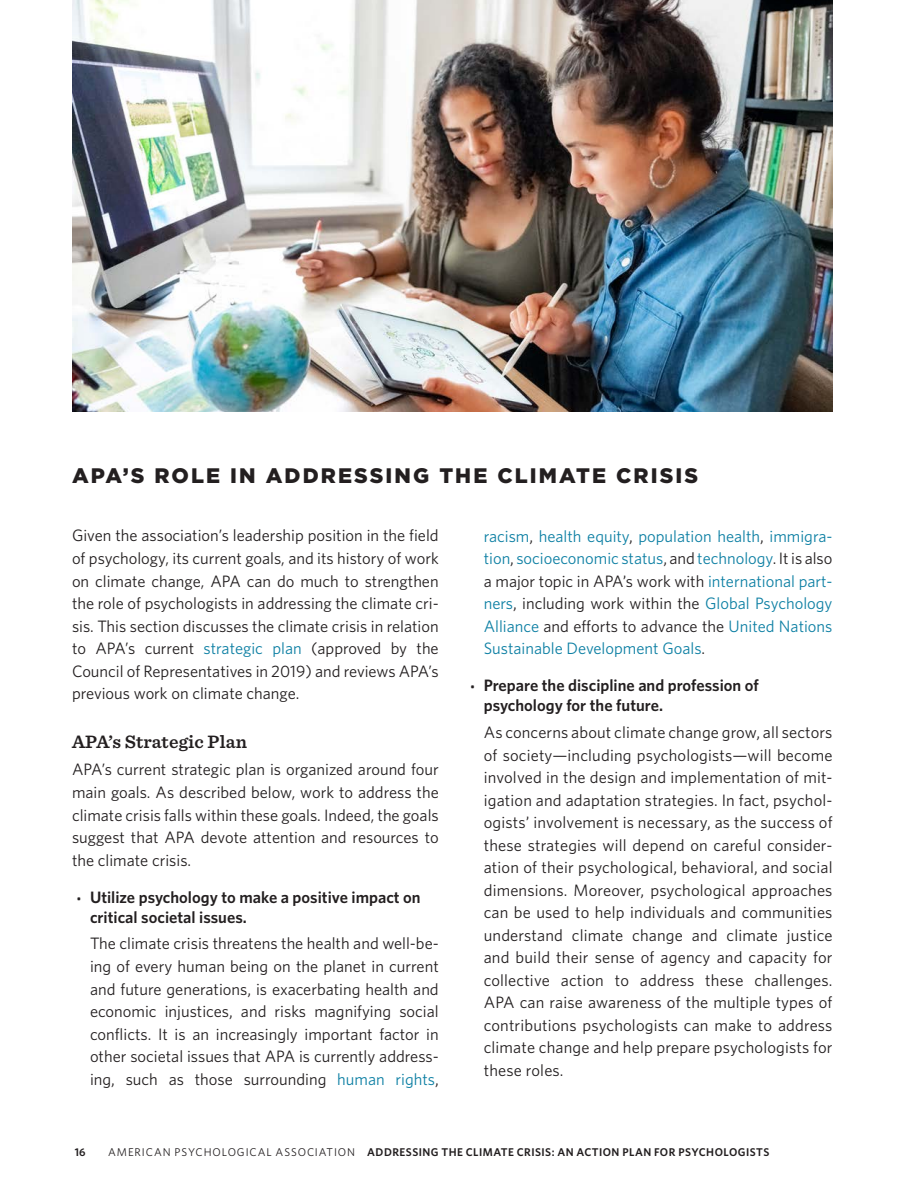
<style>
.page{position:relative;width:918px;height:1188px;background:#fff}
.page>*{position:absolute;margin:0;border:0;box-sizing:border-box;transform-origin:0 0}
.t1{font:900 21px "Gotham";letter-spacing:.1em;color:#231f20}
.t2{font:600 18.75px "Sentinel";letter-spacing:.01em;color:#231f20}
.Body__Bulleted_List{font:16.5px/22.5px "Whitney";color:#231f20;text-align:justify}
.Body__First_Para{font:16.5px/22.5px "Whitney";color:#231f20;text-align:justify}
.Body__Bulleted_List-2{font:16.5px/22.5px "Whitney";color:#0e80a4;text-align:justify}
.t3{font:600 16.5px/19.5px "Whitney";color:#231f20}
.t4{font:600 11.25px "Whitney";letter-spacing:.04em;color:#231f20}
.s1{color:#0e80a4}
.s2{font-weight:400;font-size:12px}
.s3{color:#231f20}
.s4{font-weight:400}
</style>
<div class="page">
<img style="left:72px;top:0;width:760px;height:412px">
<h1 class="t1" style="left:72px;top:461px;width:628px">APA’S ROLE IN ADDRESSING THE CLIMATE CRISIS</h1>
<p class="Body__First_Para" style="left:72px;top:524px;width:368px">Given the association’s leadership position in the field of psychology, its current goals, and its history of work on climate change, APA can do much to strengthen the role of psychologists in addressing the climate cri&shy;sis. This section discusses the climate crisis in relation to APA’s current <span class="s1">strategic plan</span> (approved by the Council of Representatives in 2019) and reviews APA’s previous work on climate change.</p>
<h2 class="t2" style="left:72px;top:728px;width:177px">APA’s Strategic Plan</h2>
<p class="Body__First_Para" style="left:72px;top:758px;width:368px">APA’s current strategic plan is organized around four main goals. As described below, work to address the climate crisis falls within these goals. Indeed, the goals suggest that APA devote attention and resources to the climate crisis.</p>
<p class="t3" style="left:90px;top:887px;width:332px;text-indent:-14px"><span class="s2">•</span> Utilize psychology to make a positive impact on critical societal issues.</p>
<p class="Body__Bulleted_List" style="left:90px;top:932px;width:350px">The climate crisis threatens the health and well-be&shy;ing of every human being on the planet in current and future generations, is exacerbating health and economic injustices, and risks magnifying social conflicts. It is an increasingly important factor in other societal issues that APA is currently address&shy;ing, such as those surrounding <span class="s1">human rights</span>,</p>
<p class="Body__Bulleted_List-2" style="left:484px;top:524px;width:350px">racism<span class="s3">,</span> health equity<span class="s3">,</span> population health<span class="s3">,</span> immigra&shy;tion<span class="s3">,</span> socioeconomic status<span class="s3">, and</span> technology<span class="s3">. It is also a major topic in APA’s work with</span> international part&shy;ners<span class="s3">, including work within the</span> Global Psychology Alliance <span class="s3">and efforts to advance the</span> United Nations Sustainable Development Goals<span class="s3">.</span></p>
<p class="t3" style="left:484px;top:676px;width:277px;text-indent:-14px"><span class="s2">•</span> Prepare the discipline and profession of psychology for the future.</p>
<p class="Body__Bulleted_List" style="left:484px;top:721px;width:350px">As concerns about climate change grow, all sectors of society—including psychologists—will become involved in the design and implementation of mit&shy;igation and adaptation strategies. In fact, psychol&shy;ogists’ involvement is necessary, as the success of these strategies will depend on careful consider&shy;ation of their psychological, behavioral, and social dimensions. Moreover, psychological approaches can be used to help individuals and communities understand climate change and climate justice and build their sense of agency and capacity for collective action to address these challenges.<br>APA can raise awareness of the multiple types of contributions psychologists can make to address climate change and help prepare psychologists for these roles.</p>
<p class="t4" style="left:75px;top:1144px;width:12px">16</p>
<p class="t4" style="left:108px;top:1144px;width:663px"><span class="s4">AMERICAN PSYCHOLOGICAL ASSOCIATION</span> ADDRESSING THE CLIMATE CRISIS: AN ACTION PLAN FOR PSYCHOLOGISTS</p>
</div>
